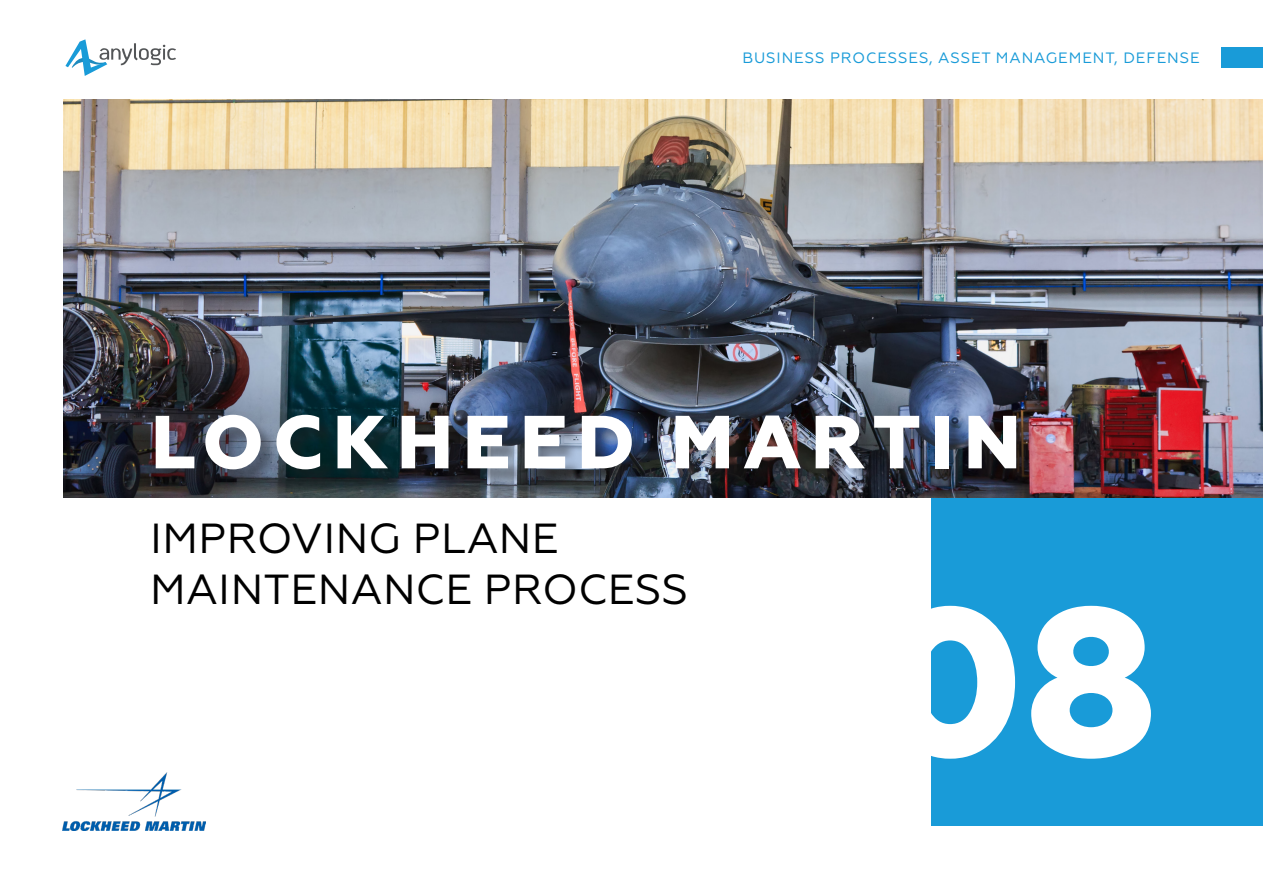
<style>
.page{position:relative;width:1263px;height:893px;background:#fff}
.page>*{position:absolute;margin:0;border:0;box-sizing:border-box;transform-origin:0 0}
.t1{font:800 210px "Geometria";color:#fff}
.t2{font:800 75px "Geometria";letter-spacing:.12em;color:#fff}
.t3{font:42px/50.4px "Geometria";letter-spacing:.01em;color:#000}
._11_колонтитул{font:15px "Geometria";letter-spacing:.06em;color:#199bd8}
</style>
<div class="page">
<div style="left:931px;top:147px;width:332px;height:679px;background:#199bd8"></div>
<svg style="left:65px;top:39px;width:111px;height:37px"></svg>
<div style="left:1221px;top:47px;width:42px;height:21px;background:#199bd8"></div>
<img style="left:64px;top:99px;width:1199px;height:398px">
<img style="left:62px;top:772px;width:144px;height:59px">
<div style="left:158px;top:417px;width:877px;height:71px;background:#231f20;opacity:.4"></div>
<p class="_11_колонтитул" style="left:742px;top:49px;width:459px">BUSINESS PROCESSES, ASSET MANAGEMENT, DEFENSE</p>
<p class="t2" style="left:151px;top:398px;width:872px">LOCKHEED MARTIN</p>
<p class="t3" style="left:150px;top:513px;width:539px">IMPROVING PLANE<br>MAINTENANCE PROCESS</p>
<p class="t1" style="left:876px;top:558px;width:283px">08</p>
</div>
